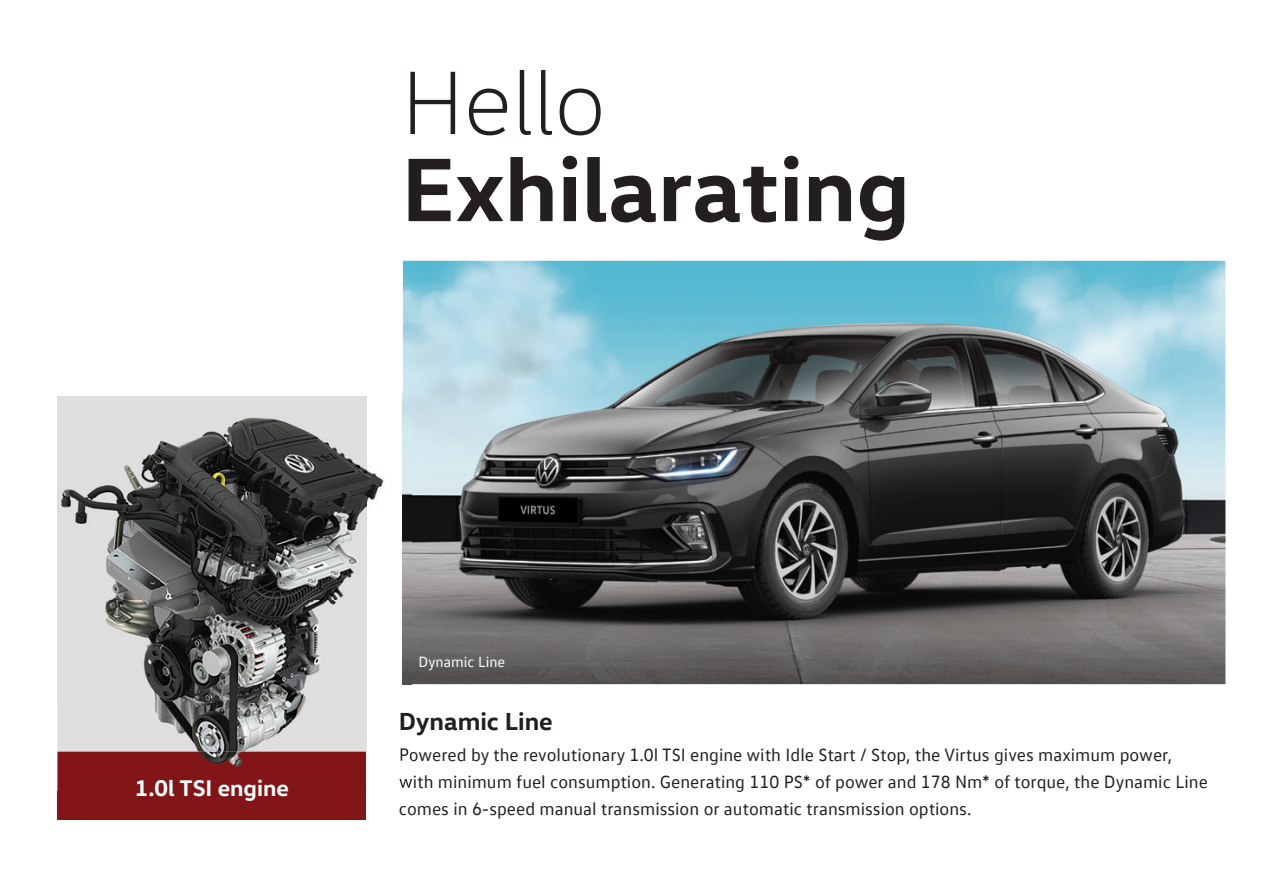
<style>
.page{position:relative;width:1264px;height:894px;background:#fff}
.page>*{position:absolute;margin:0;border:0;box-sizing:border-box;transform-origin:0 0}
.t1{font:700 91.5px "VW Head";color:#231f20}
.t2{font:300 91.5px "VW Head";color:#231f20}
.t3{font:700 25.05px "VW Head";color:#231f20}
.t4{font:700 22.95px "VW Head";color:#fff}
.t5{font:18px/27px "VW Text";color:#231f20}
.t6{font:15px "VW Text";color:#fff}
</style>
<div class="page">
<img style="left:403px;top:261px;width:822px;height:423px">
<div style="left:58px;top:751px;width:308px;height:68px;background:#811518"></div>
<img style="left:57px;top:394px;width:346px;height:49px">
<img style="left:57px;top:443px;width:1px;height:347px">
<img style="left:366px;top:443px;width:45px;height:309px">
<img style="left:403px;top:394px;width:8px;height:290px">
<img style="left:400px;top:748px;width:11px;height:13px">
<img style="left:399px;top:779px;width:12px;height:9px">
<img style="left:58px;top:396px;width:308px;height:306px">
<img style="left:58px;top:702px;width:256px;height:49px">
<img style="left:58px;top:751px;width:308px;height:16px">
<h1 class="t2" style="left:401px;top:49px;width:206px">Hello</h1>
<h1 class="t1" style="left:401px;top:130px;width:510px">Exhilarating</h1>
<p class="t4" style="left:135px;top:772px;width:155px">1.0l TSI engine</p>
<p class="t6" style="left:418px;top:652px;width:88px">Dynamic Line</p>
<h2 class="t3" style="left:399px;top:705px;width:155px">Dynamic Line</h2>
<p class="t5" style="left:399px;top:740px;width:810px">Powered by the revolutionary 1.0l TSI engine with Idle Start / Stop, the Virtus gives maximum power, with minimum fuel consumption. Generating 110 PS* of power and 178 Nm* of torque, the Dynamic Line comes in 6-speed manual transmission or automatic transmission options.</p>
</div>
